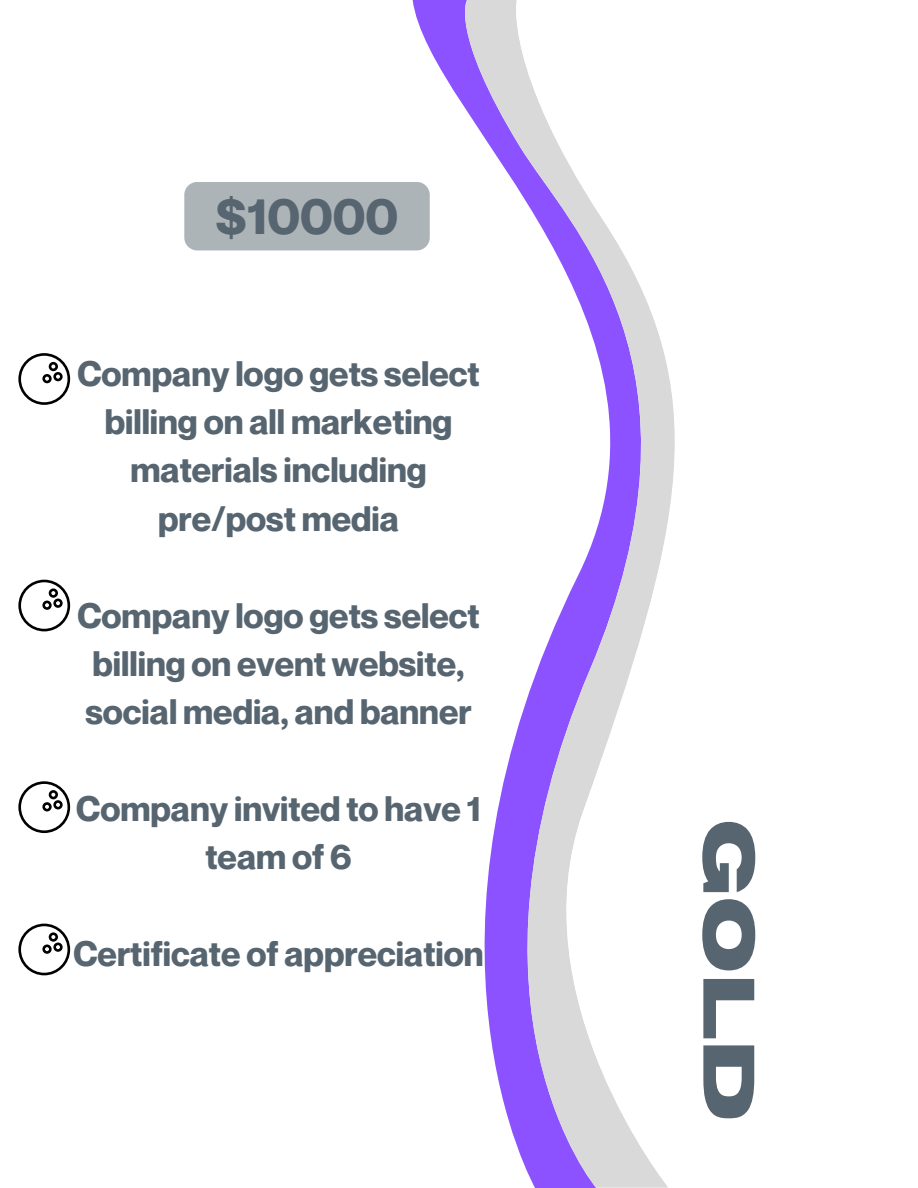
<style>
.page{position:relative;width:918px;height:1188px;background:#fff}
.page>*{position:absolute;margin:0;border:0;box-sizing:border-box;transform-origin:0 0}
.t1{font:700 72.6px "Horizon";color:#566570}
.t2{font:700 49.95px "Neue Montreal";color:#566570}
.t3{font:700 34.65px/48.3px "Neue Montreal";color:#566570;text-align:center}
</style>
<div class="page">
<svg style="left:413px;top:0;width:33px;height:251px"></svg>
<svg style="left:446px;top:0;width:57px;height:1100px"></svg>
<svg style="left:503px;top:0;width:172px;height:1188px"></svg>
<div style="left:184px;top:182px;width:246px;height:68px;background:#adb4b7;border-radius:13px"></div>
<svg style="left:18px;top:353px;width:52px;height:52px"></svg>
<svg style="left:18px;top:580px;width:52px;height:51px"></svg>
<svg style="left:18px;top:781px;width:52px;height:52px"></svg>
<svg style="left:18px;top:924px;width:52px;height:51px"></svg>
<p class="t2" style="left:216px;top:186px;width:184px">$10000</p>
<p class="t3" style="left:77px;top:349px;width:404px">Company logo gets select billing on all marketing materials including pre/post media</p>
<p class="t3" style="left:77px;top:591px;width:404px;text-align:left">Company logo gets select billing on event website, social media, and banner</p>
<p class="t3" style="left:76px;top:784px;width:406px">Company invited to have 1 team of 6</p>
<p class="t3" style="left:73px;top:929px;width:412px">Certificate of appreciation</p>
<p class="t1" style="left:764px;top:819px;width:304px;rotate:90deg">GOLD</p>
</div>
